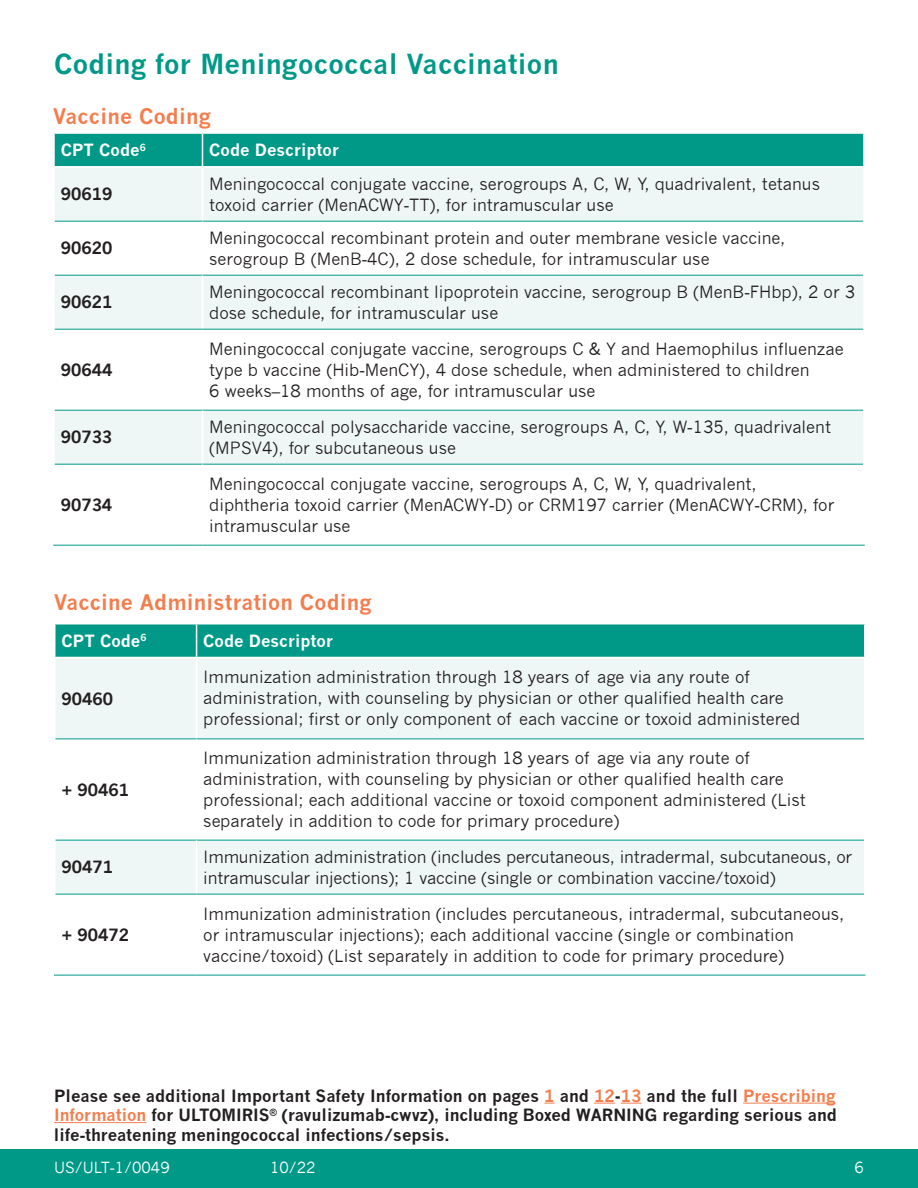
<style>
.page{position:relative;width:918px;height:1188px;background:#fff}
.page>*{position:absolute;margin:0;border:0;box-sizing:border-box;transform-origin:0 0}
.t1{font:700 27px "News Gothic";letter-spacing:.01em;color:#098}
.t2{font:700 21px "News Gothic";letter-spacing:.01em;color:#f47d4d}
.t3{font:16.5px/21px "News Gothic";color:#231f20}
.t4{font:700 16.5px/19.5px "News Gothic";color:#231f20;text-align:justify}
.t5{font:700 16.5px "News Gothic";color:#fff}
.t6{font:15px "News Gothic";color:#fff}
.s1{font-family:"Arial"}
.s2{color:#f47d4d}
</style>
<div class="page">
<div style="left:0;top:1150px;width:918px;height:38px;background:#098"></div>
<svg style="left:594px;top:1103px;width:21px;height:1px"></svg>
<svg style="left:621px;top:1103px;width:20px;height:1px"></svg>
<hr style="left:743px;top:1103px;width:92px;height:1px;background:#f47d4d">
<hr style="left:54px;top:1122px;width:92px;height:1px;background:#f47d4d">
<div style="left:55px;top:624px;width:142px;height:34px;background:#098"></div>
<div style="left:197px;top:624px;width:668px;height:34px;background:#098"></div>
<div style="left:56px;top:658px;width:808px;height:81px;background:#eff7f6"></div>
<svg style="left:56px;top:839px;width:808px;height:136px"></svg>
<hr style="left:197px;top:623px;width:668px;height:2px;background:#fff">
<hr style="left:864px;top:625px;width:2px;height:32px;background:#fff">
<hr style="left:197px;top:657px;width:668px;height:1px;background:#fff">
<hr style="left:54px;top:625px;width:2px;height:32px;background:#fff">
<hr style="left:54px;top:623px;width:143px;height:2px;background:#fff">
<hr style="left:196px;top:625px;width:1px;height:32px;background:#fff">
<hr style="left:54px;top:657px;width:143px;height:1px;background:#fff">
<hr style="left:196px;top:658px;width:1px;height:81px;background:#fff">
<hr style="left:56px;top:739px;width:141px;height:1px;background:#098">
<hr style="left:197px;top:739px;width:667px;height:1px;background:#098">
<hr style="left:196px;top:739px;width:1px;height:101px;background:#fff">
<hr style="left:196px;top:895px;width:1px;height:80px;background:#fff">
<hr style="left:54px;top:975px;width:143px;height:1px;background:#098">
<hr style="left:197px;top:975px;width:668px;height:1px;background:#098">
<hr style="left:56px;top:840px;width:141px;height:1px;background:#098">
<hr style="left:197px;top:840px;width:667px;height:1px;background:#098">
<hr style="left:196px;top:841px;width:1px;height:53px;background:#fff">
<hr style="left:56px;top:894px;width:141px;height:1px;background:#098">
<hr style="left:197px;top:894px;width:667px;height:1px;background:#098">
<div style="left:54px;top:133px;width:148px;height:34px;background:#098"></div>
<div style="left:202px;top:133px;width:662px;height:34px;background:#098"></div>
<div style="left:55px;top:168px;width:808px;height:53px;background:#eff7f6"></div>
<svg style="left:55px;top:274px;width:808px;height:271px"></svg>
<hr style="left:202px;top:132px;width:663px;height:2px;background:#fff">
<hr style="left:863px;top:134px;width:2px;height:32px;background:#fff">
<hr style="left:202px;top:166px;width:663px;height:2px;background:#fff">
<hr style="left:53px;top:134px;width:2px;height:32px;background:#fff">
<hr style="left:53px;top:132px;width:149px;height:2px;background:#fff">
<hr style="left:202px;top:134px;width:1px;height:32px;background:#fff">
<hr style="left:53px;top:166px;width:149px;height:2px;background:#fff">
<hr style="left:202px;top:168px;width:1px;height:53px;background:#fff">
<hr style="left:55px;top:221px;width:147px;height:1px;background:#098">
<hr style="left:202px;top:221px;width:661px;height:1px;background:#098">
<hr style="left:202px;top:222px;width:1px;height:53px;background:#fff">
<hr style="left:202px;top:330px;width:1px;height:80px;background:#fff">
<hr style="left:55px;top:275px;width:147px;height:1px;background:#098">
<hr style="left:202px;top:275px;width:661px;height:1px;background:#098">
<hr style="left:202px;top:276px;width:1px;height:53px;background:#fff">
<hr style="left:55px;top:329px;width:147px;height:1px;background:#098">
<hr style="left:202px;top:329px;width:661px;height:1px;background:#098">
<hr style="left:55px;top:410px;width:147px;height:1px;background:#098">
<hr style="left:202px;top:410px;width:661px;height:1px;background:#098">
<hr style="left:202px;top:411px;width:1px;height:53px;background:#fff">
<hr style="left:55px;top:464px;width:147px;height:1px;background:#098">
<hr style="left:202px;top:464px;width:661px;height:1px;background:#098">
<hr style="left:202px;top:465px;width:1px;height:80px;background:#fff">
<hr style="left:53px;top:545px;width:149px;height:1px;background:#098">
<hr style="left:202px;top:545px;width:663px;height:1px;background:#098">
<h1 class="t1" style="left:54px;top:48px;width:506px">Coding for Meningococcal Vaccination</h1>
<p class="t2" style="left:53px;top:103px;width:159px">Vaccine Coding</p>
<p class="t5" style="left:61px;top:140px;width:86px">CPT Code<sup>6</sup></p>
<p class="t5" style="left:209px;top:140px;width:131px">Code Descriptor</p>
<p class="t4" style="left:61px;top:184px;width:53px">90619</p>
<p class="t3" style="left:209px;top:173px;width:612px">Meningococcal conjugate vaccine, serogroups A, C, W, Y, quadrivalent, tetanus toxoid carrier (MenACWY<span class="s1">-</span>TT), for intramuscular use</p>
<p class="t4" style="left:61px;top:238px;width:53px">90620</p>
<p class="t3" style="left:209px;top:227px;width:577px">Meningococcal recombinant protein and outer membrane vesicle vaccine, serogroup B (MenB<span class="s1">-</span>4C), 2 dose schedule, for intramuscular use</p>
<p class="t4" style="left:61px;top:292px;width:53px">90621</p>
<p class="t3" style="left:209px;top:281px;width:647px">Meningococcal recombinant lipoprotein vaccine, serogroup B (MenB<span class="s1">-</span>FHbp), 2 or 3 dose schedule, for intramuscular use</p>
<p class="t4" style="left:61px;top:360px;width:53px">90644</p>
<p class="t3" style="left:209px;top:338px;width:636px">Meningococcal conjugate vaccine, serogroups C &amp; Y and Haemophilus influenzae type b vaccine (Hib<span class="s1">-</span>MenCY), 4 dose schedule, when administered to children<br>6 weeks–18 months of age, for intramuscular use</p>
<p class="t4" style="left:61px;top:427px;width:53px">90733</p>
<p class="t3" style="left:209px;top:416px;width:623px">Meningococcal polysaccharide vaccine, serogroups A, C, Y, W<span class="s1">-</span>135, quadrivalent (MPSV4), for subcutaneous use</p>
<p class="t4" style="left:61px;top:495px;width:53px">90734</p>
<p class="t3" style="left:209px;top:473px;width:627px">Meningococcal conjugate vaccine, serogroups A, C, W, Y, quadrivalent, diphtheria toxoid carrier (MenACWY<span class="s1">-</span>D) or CRM197 carrier (MenACWY<span class="s1">-</span>CRM), for intramuscular use</p>
<p class="t2" style="left:54px;top:589px;width:319px">Vaccine Administration Coding</p>
<p class="t5" style="left:62px;top:631px;width:86px">CPT Code<sup>6</sup></p>
<p class="t5" style="left:203px;top:631px;width:131px">Code Descriptor</p>
<p class="t4" style="left:61px;top:689px;width:53px">90460</p>
<p class="t4" style="left:61px;top:780px;width:69px">+ 90461</p>
<p class="t3" style="left:203px;top:667px;width:599px">Immunization administration through 18 years of age via any route of administration, with counseling by physician or other qualified health care professional; first or only component of each vaccine or toxoid administered</p>
<p class="t3" style="left:203px;top:748px;width:604px">Immunization administration through 18 years of age via any route of administration, with counseling by physician or other qualified health care professional; each additional vaccine or toxoid component administered (List separately in addition to code for primary procedure)</p>
<p class="t4" style="left:61px;top:857px;width:53px">90471</p>
<p class="t3" style="left:203px;top:846px;width:651px">Immunization administration (includes percutaneous, intradermal, subcutaneous, or intramuscular injections); 1 vaccine (single or combination vaccine/toxoid)</p>
<p class="t4" style="left:61px;top:925px;width:69px">+ 90472</p>
<p class="t3" style="left:203px;top:903px;width:643px">Immunization administration (includes percutaneous, intradermal, subcutaneous, or intramuscular injections); each additional vaccine (single or combination vaccine/toxoid) (List separately in addition to code for primary procedure)</p>
<p class="t4" style="left:54px;top:1086px;width:785px">Please see additional Important Safety Information on pages <span class="s2">1</span> and <span class="s2">12</span>-<span class="s2">13</span> and the full <span class="s2">Prescribing Information</span> for ULTOMIRIS<sup>®</sup> (ravulizumab<span class="s1">-</span>cwvz), including Boxed WARNING regarding serious and life<span class="s1">-</span>threatening meningococcal infections/sepsis.</p>
<p class="t6" style="left:54px;top:1159px;width:117px">US/ULT<span class="s1">-</span>1/0049</p>
<p class="t6" style="left:270px;top:1159px;width:47px">10/22</p>
<p class="t6" style="left:855px;top:1159px;width:11px">6</p>
</div>
